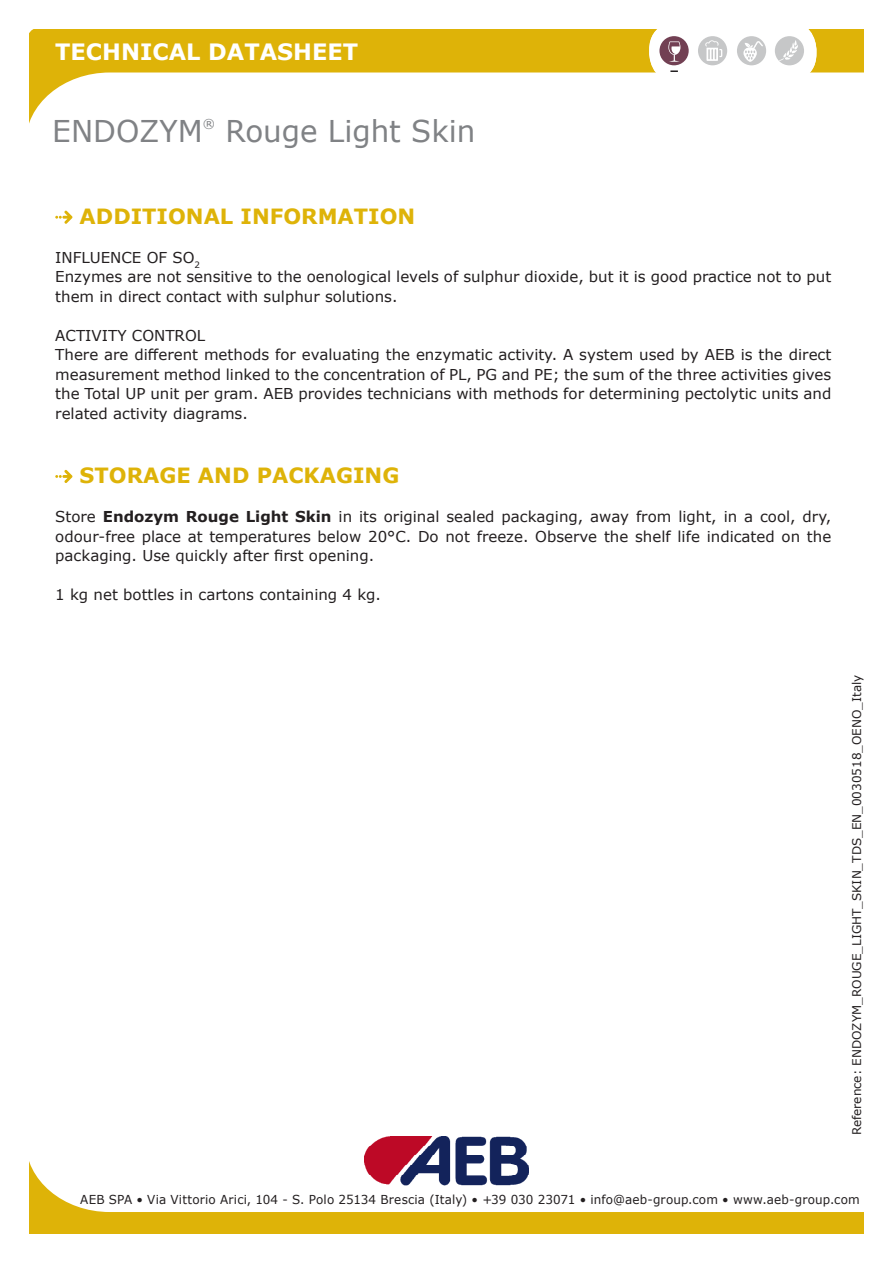
<style>
.page{position:relative;width:893px;height:1263px;background:#fff}
.page>*{position:absolute;margin:0;border:0;box-sizing:border-box;transform-origin:0 0}
.t1{font:30px "Verdana";color:#808285}
.t2{font:700 22.5px "Verdana";color:#fff}
.t3{font:700 21px "Verdana";color:#deb308}
.t4{font:15px/19.5px "Verdana";color:#231f20;text-align:justify}
.t5{font:12.3px "Verdana";letter-spacing:.01em;color:#231f20}
.t6{font:12.3px "Verdana";color:#808285}
.t7{font:12px "Verdana";color:#231f20}
.s1{font-weight:700}
</style>
<div class="page">
<svg style="left:30px;top:1164px;width:833px;height:69px"></svg>
<svg style="left:30px;top:30px;width:833px;height:91px"></svg>
<div style="left:649px;top:22px;width:167px;height:60px;background:#fff;border-radius:28px"></div>
<svg style="left:670px;top:70px;width:8px;height:2px"></svg>
<div style="left:775px;top:36px;width:29px;height:29px;background:#c6c7c8;border-radius:50%"></div>
<svg style="left:779px;top:40px;width:19px;height:21px"></svg>
<div style="left:737px;top:36px;width:29px;height:29px;background:#c6c7c8;border-radius:50%"></div>
<div style="left:659px;top:36px;width:30px;height:29px;background:#724053;border-radius:50%"></div>
<div style="left:698px;top:36px;width:29px;height:29px;background:#c6c7c8;border-radius:50%"></div>
<svg style="left:705px;top:40px;width:17px;height:21px"></svg>
<svg style="left:668px;top:41px;width:12px;height:21px"></svg>
<svg style="left:743px;top:41px;width:20px;height:21px"></svg>
<img style="left:364px;top:1136px;width:165px;height:49px">
<svg style="left:55px;top:211px;width:17px;height:13px"></svg>
<svg style="left:55px;top:470px;width:17px;height:13px"></svg>
<h2 class="t2" style="left:55px;top:36px;width:304px">TECHNICAL DATASHEET</h2>
<p class="t1" style="left:52px;top:110px;width:152px">ENDOZYM</p>
<p class="t6" style="left:203px;top:115px;width:14px">®</p>
<p class="t1" style="left:226px;top:110px;width:251px">Rouge Light Skin</p>
<p class="t3" style="left:80px;top:201px;width:337px">ADDITIONAL INFORMATION</p>
<p class="t4" style="left:55px;top:247px;width:146px">INFLUENCE OF SO<sub>2</sub></p>
<p class="t4" style="left:55px;top:267px;width:777px">Enzymes are not sensitive to the oenological levels of sulphur dioxide, but it is good practice not to put them in direct contact with sulphur solutions.</p>
<p class="t4" style="left:55px;top:325px;width:151px">ACTIVITY CONTROL</p>
<p class="t4" style="left:55px;top:345px;width:777px">There are different methods for evaluating the enzymatic activity. A system used by AEB is the direct measurement method linked to the concentration of PL, PG and PE; the sum of the three activities gives the Total UP unit per gram. AEB provides technicians with methods for determining pectolytic units and related activity diagrams.</p>
<p class="t3" style="left:80px;top:460px;width:321px">STORAGE AND PACKAGING</p>
<p class="t4" style="left:55px;top:507px;width:777px">Store <span class="s1">Endozym Rouge Light Skin</span> in its original sealed packaging, away from light, in a cool, dry, odour-free place at temperatures below 20°C. Do not freeze. Observe the shelf life indicated on the packaging. Use quickly after first opening.</p>
<p class="t4" style="left:55px;top:585px;width:327px">1 kg net bottles in cartons containing 4 kg.</p>
<p class="t7" style="left:849px;top:1135px;width:462px;rotate:-90deg">Reference: ENDOZYM_ROUGE_LIGHT_SKIN_TDS_EN_0030518_OENO_Italy</p>
<p class="t5" style="left:80px;top:1190px;width:781px">AEB SPA • Via Vittorio Arici, 104 - S. Polo 25134 Brescia (Italy) • +39 030 23071 • info@aeb-group.com • www.aeb-group.com</p>
</div>
